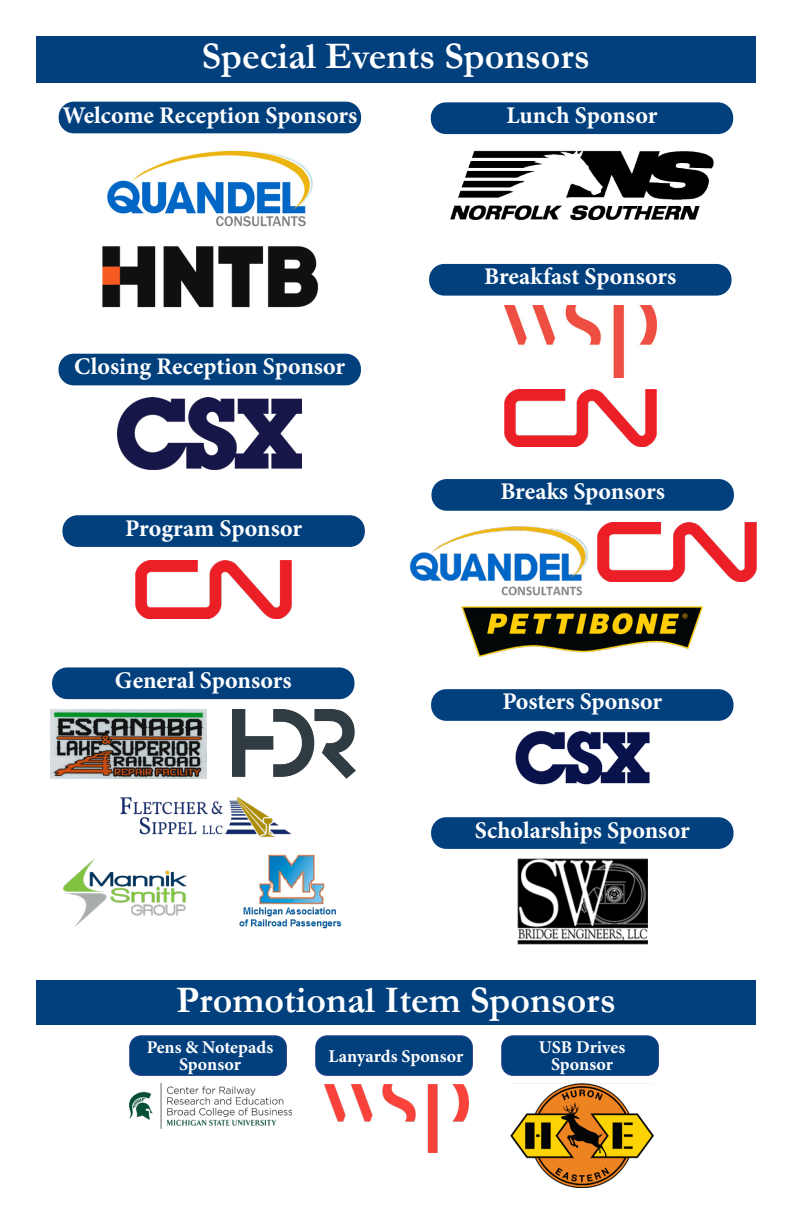
<style>
.page{position:relative;width:792px;height:1224px;background:#fff}
.page>*{position:absolute;margin:0;border:0;box-sizing:border-box;transform-origin:0 0}
.t1{font:700 37.8px "Garamond";color:#fff}
.t2{font:700 24px "Minion Pro";color:#fff}
.t3{font:700 18px/17px "Minion Pro";color:#fff;text-align:center}
</style>
<div class="page">
<div style="left:36px;top:36px;width:720px;height:46px;background:#013f7d"></div>
<img style="left:118px;top:398px;width:183px;height:72px">
<div style="left:59px;top:354px;width:302px;height:31px;background:#013f7d;border-radius:15px"></div>
<div style="left:59px;top:102px;width:302px;height:31px;background:#013f7d;border-radius:15px"></div>
<img style="left:107px;top:150px;width:206px;height:77px">
<img style="left:102px;top:246px;width:217px;height:62px">
<div style="left:431px;top:817px;width:303px;height:32px;background:#013f7d;border-radius:15px"></div>
<img style="left:517px;top:859px;width:131px;height:86px">
<div style="left:431px;top:102px;width:302px;height:32px;background:#013f7d;border-radius:15px"></div>
<img style="left:450px;top:150px;width:264px;height:71px">
<div style="left:432px;top:479px;width:302px;height:32px;background:#013f7d;border-radius:15px"></div>
<img style="left:598px;top:522px;width:158px;height:60px">
<img style="left:462px;top:606px;width:240px;height:51px">
<img style="left:409px;top:526px;width:179px;height:70px">
<div style="left:36px;top:980px;width:720px;height:44px;background:#013f7d"></div>
<div style="left:130px;top:1036px;width:156px;height:39px;background:#013f7d;border-radius:11px"></div>
<div style="left:129px;top:1035px;width:158px;height:41px;border:1px solid #264190;border-radius:11px"></div>
<img style="left:129px;top:1083px;width:162px;height:46px">
<div style="left:316px;top:1036px;width:156px;height:39px;background:#013f7d;border-radius:11px"></div>
<div style="left:315px;top:1035px;width:158px;height:41px;border:1px solid #264190;border-radius:11px"></div>
<img style="left:324px;top:1084px;width:144px;height:69px">
<div style="left:502px;top:1036px;width:156px;height:39px;background:#013f7d;border-radius:11px"></div>
<div style="left:501px;top:1035px;width:158px;height:41px;border:1px solid #264190;border-radius:11px"></div>
<img style="left:510px;top:1083px;width:144px;height:105px">
<div style="left:62px;top:515px;width:303px;height:32px;background:#013f7d;border-radius:15px"></div>
<img style="left:136px;top:560px;width:156px;height:59px">
<div style="left:52px;top:667px;width:302px;height:32px;background:#013f7d;border-radius:15px"></div>
<img style="left:120px;top:797px;width:171px;height:40px">
<img style="left:64px;top:859px;width:122px;height:68px">
<img style="left:232px;top:710px;width:124px;height:68px">
<img style="left:51px;top:710px;width:156px;height:68px">
<img style="left:239px;top:854px;width:103px;height:75px">
<div style="left:429px;top:264px;width:303px;height:32px;background:#013f7d;border-radius:15px"></div>
<img style="left:505px;top:306px;width:151px;height:72px">
<img style="left:505px;top:390px;width:151px;height:56px">
<img style="left:515px;top:731px;width:135px;height:54px">
<div style="left:431px;top:689px;width:303px;height:32px;background:#013f7d;border-radius:15px"></div>
<p class="t1" style="left:202px;top:31px;width:390px">Special Events Sponsors</p>
<p class="t2" style="left:63px;top:98px;width:296px">Welcome Reception Sponsors</p>
<p class="t2" style="left:74px;top:349px;width:273px">Closing Reception Sponsor</p>
<p class="t2" style="left:125px;top:511px;width:178px">Program Sponsor</p>
<p class="t2" style="left:115px;top:663px;width:178px">General Sponsors</p>
<p class="t2" style="left:507px;top:98px;width:152px">Lunch Sponsor</p>
<p class="t2" style="left:484px;top:260px;width:193px">Breakfast Sponsors</p>
<p class="t2" style="left:500px;top:475px;width:166px">Breaks Sponsors</p>
<p class="t2" style="left:502px;top:685px;width:161px">Posters Sponsor</p>
<p class="t2" style="left:475px;top:813px;width:216px">Scholarships Sponsor</p>
<p class="t1" style="left:176px;top:975px;width:441px">Promotional Item Sponsors</p>
<p class="t3" style="left:147px;top:1039px;width:128px">Pens &amp; Notepads<br>Sponsor</p>
<p class="t3" style="left:329px;top:1047px;width:136px">Lanyards Sponsor</p>
<p class="t3" style="left:539px;top:1039px;width:88px">USB Drives</p>
<p class="t3" style="left:551px;top:1056px;width:63px">Sponsor</p>
</div>
